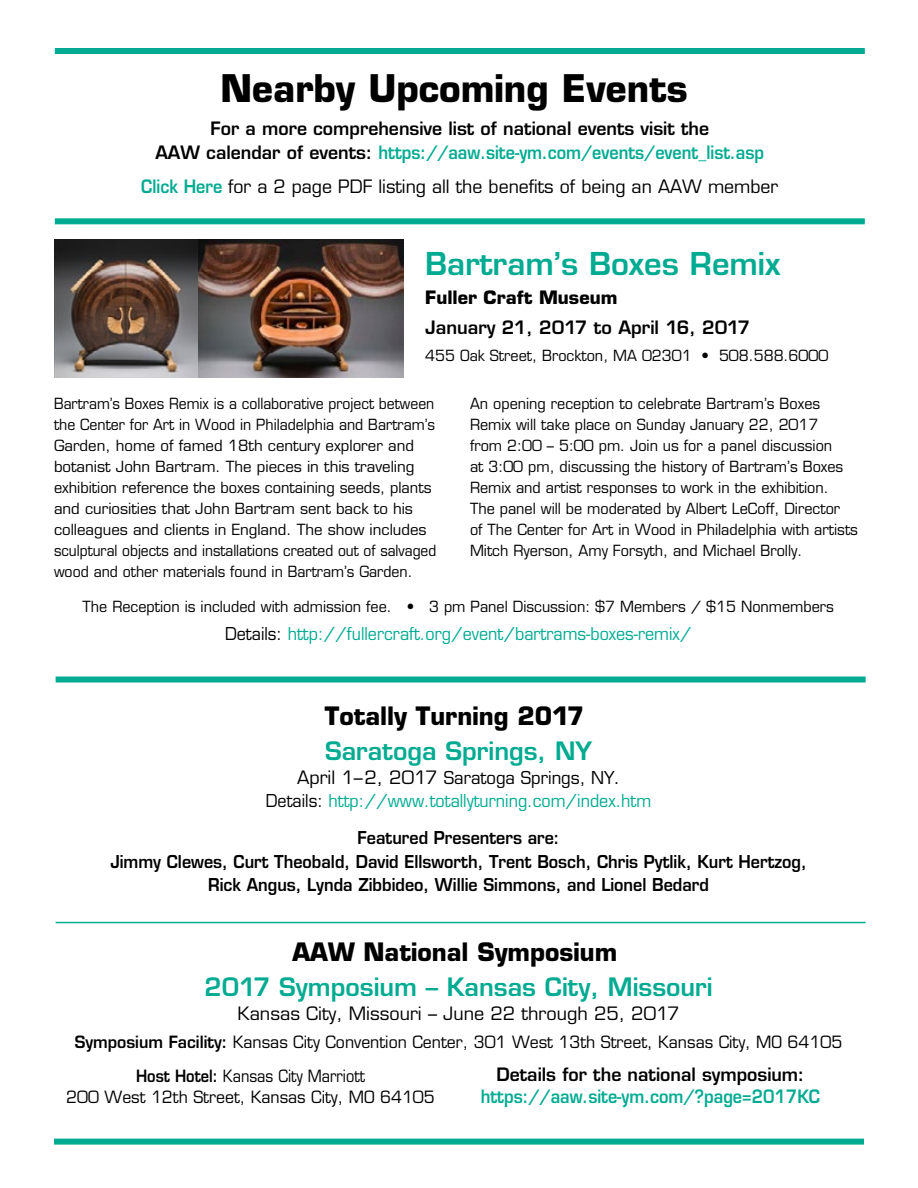
<style>
.page{position:relative;width:918px;height:1188px;background:#fff}
.page>*{position:absolute;margin:0;border:0;box-sizing:border-box;transform-origin:0 0}
.t1{font:700 37.2px "Eurostile";color:#000}
.t2{font:600 30.75px "Eurostile";color:#00ab91}
.t3{font:600 24.75px "Eurostile";color:#00ab91}
.t4{font:700 24.75px "Eurostile";color:#000}
.t5{font:600 18px/24px "Eurostile";color:#000;text-align:center}
.t6{font:18px "Eurostile";color:#000}
.t7{font:600 18px "Eurostile";color:#00ab91;scale:.9 1}
.t8{font:700 18px "Eurostile";color:#000}
.t9{font:600 17.25px/23.5px "Eurostile";color:#000;text-align:center;scale:.93 1}
.t10{font:17.25px/23.5px "Eurostile";color:#00ab91;text-align:center;scale:.93 1}
.t11{font:16.5px/34.5px "Eurostile";color:#000;scale:.96 1}
.t12{font:15px/21px "Eurostile";color:#000;scale:.96 1}
.t13{font:15px/21px "Eurostile";color:#000;scale:.93 1}
.s1{color:#00ab91}
.s2{font-weight:600;color:#00ab91}
.s3{color:#000}
.s4{font-size:18px;color:#000}
.s5{font-weight:600}
</style>
<div class="page">
<div style="left:56px;top:677px;width:810px;height:6px;background:#00ab91"></div>
<div style="left:55px;top:48px;width:810px;height:6px;background:#00ab91"></div>
<hr style="left:56px;top:922px;width:810px;height:1px;background:#00ab91">
<div style="left:55px;top:218px;width:810px;height:6px;background:#00ab91"></div>
<img style="left:54px;top:240px;width:350px;height:138px">
<div style="left:54px;top:1139px;width:810px;height:6px;background:#00ab91"></div>
<h1 class="t1" style="left:221px;top:65px;width:469px">Nearby Upcoming Events</h1>
<p class="t5" style="left:155px;top:117px;width:610px">For a more comprehensive list of national events visit the<br>AAW calendar of events: <span class="s1">https://aaw.site-ym.com/events/event_list.asp</span></p>
<p class="t6" style="left:141px;top:176px;width:639px"><span class="s2">Click Here</span> for a 2 page PDF listing all the benefits of being an AAW member</p>
<h2 class="t2" style="left:425px;top:245px;width:357px">Bartram’s Boxes Remix</h2>
<p class="t8" style="left:425px;top:287px;width:194px">Fuller Craft Museum</p>
<p class="t5" style="left:425px;top:315px;width:326px">January 21, 2017 to April 16, 2017</p>
<p class="t12" style="left:425px;top:345px;width:421px">455 Oak Street, Brockton, MA 02301 • 508.588.6000</p>
<p class="t13" style="left:54px;top:393px;width:413px">Bartram’s Boxes Remix is a collaborative project between the Center for Art in Wood in Philadelphia and Bartram’s Garden, home of famed 18th century explorer and botanist John Bartram. The pieces in this traveling exhibition reference the boxes containing seeds, plants and curiosities that John Bartram sent back to his colleagues and clients in England. The show includes sculptural objects and installations created out of salvaged wood and other materials found in Bartram’s Garden.</p>
<p class="t12" style="left:470px;top:393px;width:406px">An opening reception to celebrate Bartram’s Boxes Remix will take place on Sunday January 22, 2017<br>from 2:00 – 5:00 pm. Join us for a panel discussion<br>at 3:00 pm, discussing the history of Bartram’s Boxes Remix and artist responses to work in the exhibition.<br>The panel will be moderated by Albert LeCoff, Director<br>of The Center for Art in Wood in Philadelphia with artists Mitch Ryerson, Amy Forsyth, and Michael Brolly.</p>
<p class="t12" style="left:83px;top:596px;width:784px">The Reception is included with admission fee. • 3 pm Panel Discussion: $7 Members / $15 Nonmembers</p>
<p class="t10" style="left:225px;top:622px;width:503px"><span class="s3">Details:</span> http://fullercraft.org/event/bartrams-boxes-remix/</p>
<h3 class="t4" style="left:325px;top:700px;width:261px">Totally Turning 2017</h3>
<h3 class="t3" style="left:325px;top:735px;width:269px">Saratoga Springs, NY</h3>
<p class="t10" style="left:266px;top:765px;width:416px"><span class="s4">April 1–2, 2017</span> <span class="s3">Saratoga Springs, NY</span><span class="s4">.<br></span><span class="s3">Details:</span> http://www.totallyturning.com/index.htm</p>
<p class="t9" style="left:110px;top:826px;width:750px">Featured Presenters are:<br>Jimmy Clewes, Curt Theobald, David Ellsworth, Trent Bosch, Chris Pytlik, Kurt Hertzog,<br>Rick Angus, Lynda Zibbideo, Willie Simmons, and Lionel Bedard</p>
<h3 class="t4" style="left:292px;top:937px;width:326px">AAW National Symposium</h3>
<h3 class="t3" style="left:204px;top:972px;width:510px">2017 Symposium – Kansas City, Missouri</h3>
<p class="t6" style="left:238px;top:1002px;width:444px">Kansas City, Missouri – June 22 through 25, 2017</p>
<p class="t11" style="left:136px;top:1024px;width:737px;text-indent:-61px"><span class="s5">Symposium Facility:</span> Kansas City Convention Center, 301 West 13th Street, Kansas City, MO 64105<br><span class="s5">Host Hotel:</span> Kansas City Marriott</p>
<p class="t11" style="left:66px;top:1080px;width:385px">200 West 12th Street, Kansas City, MO 64105</p>
<p class="t5" style="left:496px;top:1062px;width:309px">Details for the national symposium:</p>
<p class="t7" style="left:481px;top:1085px;width:379px">https://aaw.site-ym.com/?page=2017KC</p>
</div>
